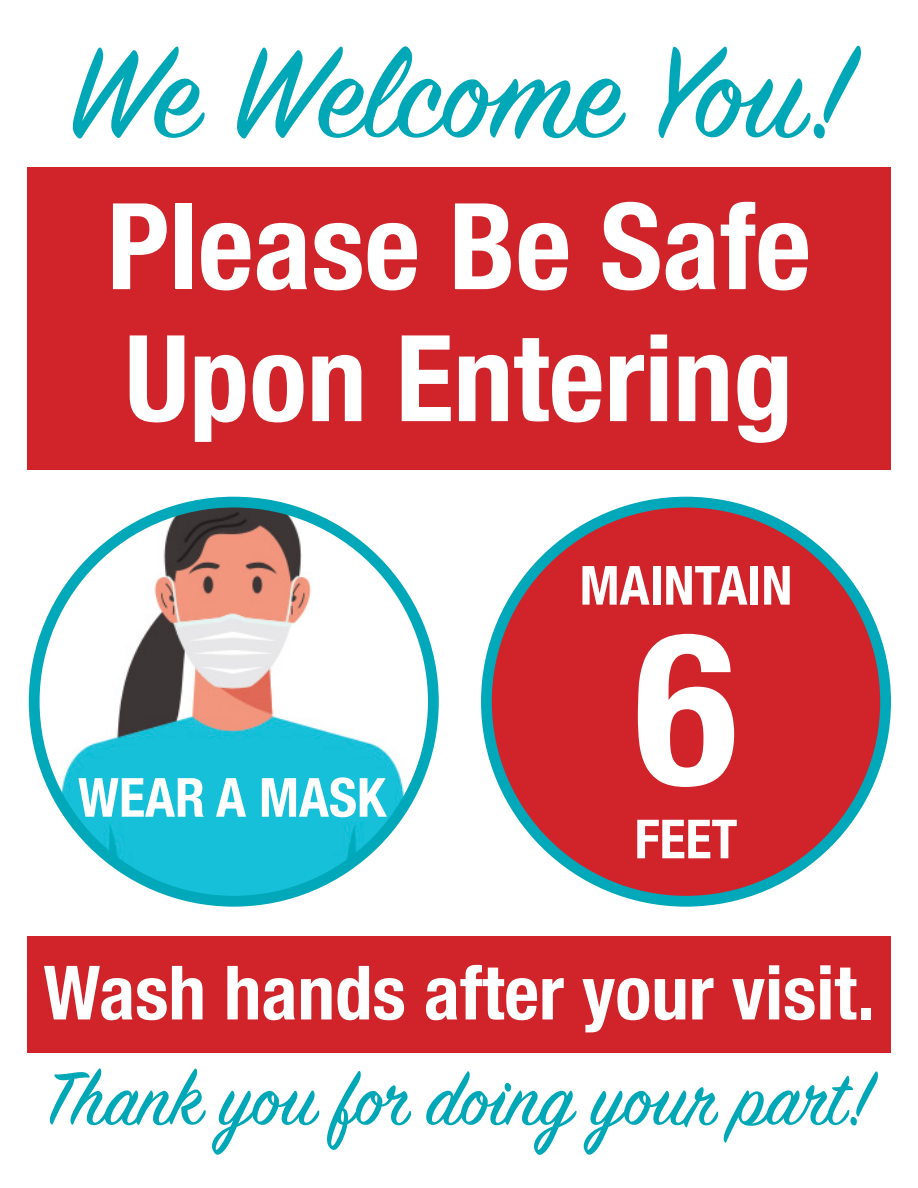
<style>
.page{position:relative;width:918px;height:1188px;background:#fff}
.page>*{position:absolute;margin:0;border:0;box-sizing:border-box;transform-origin:0 0}
.t1{font:700 condensed 213px "Helvetica Neue";color:#fff}
.t2{font:144px "Sign Painter House Script";letter-spacing:-.015em;color:#00a7b7}
.t3{font:700 condensed 120px/132px "Helvetica Neue";color:#fff}
.t4{font:84px "Sign Painter House Script";color:#00a7b7}
.t5{font:700 condensed 75px "Helvetica Neue";color:#fff}
.t6{font:700 condensed 54px "Helvetica Neue";color:#fff}
</style>
<div class="page">
<div style="left:27px;top:936px;width:864px;height:117px;background:#d1232a"></div>
<div style="left:27px;top:168px;width:864px;height:302px;background:#d1232a"></div>
<div style="left:486px;top:502px;width:400px;height:399px;background:#d1232a;border-radius:50%"></div>
<div style="left:481px;top:497px;width:410px;height:410px;border:11px solid #01a8ba;border-radius:50%"></div>
<img style="left:34px;top:502px;width:399px;height:399px;border-radius:200px">
<div style="left:29px;top:497px;width:410px;height:410px;border:11px solid #01a8ba;border-radius:50%"></div>
<p class="t2" style="left:67px;top:4px;width:785px">We Welcome You!</p>
<p class="t3" style="left:107px;top:172px;width:706px">Please Be Safe<br>Upon Entering</p>
<p class="t6" style="left:78px;top:753px;width:310px">WEAR A MASK</p>
<p class="t6" style="left:580px;top:541px;width:214px">MAINTAIN</p>
<p class="t1" style="left:635px;top:532px;width:104px">6</p>
<p class="t6" style="left:635px;top:794px;width:104px">FEET</p>
<p class="t5" style="left:43px;top:931px;width:833px">Wash hands after your visit.</p>
<p class="t4" style="left:46px;top:1047px;width:828px">Thank you for doing your part!</p>
</div>
